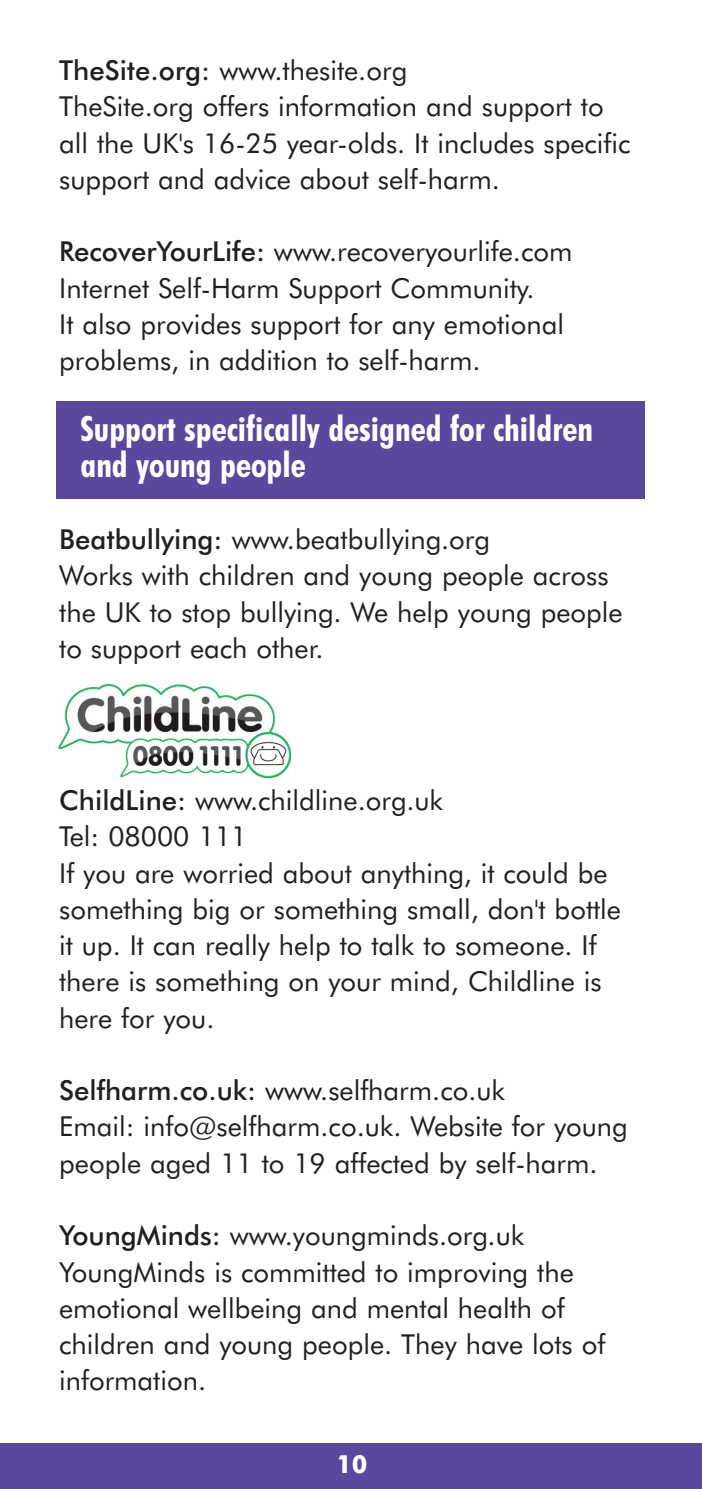
<style>
.page{position:relative;width:702px;height:1489px;background:#fff}
.page>*{position:absolute;margin:0;border:0;box-sizing:border-box;transform-origin:0 0}
.t1{font:700 condensed 35px/35px "Futura BT";color:#fff}
.t2{font:27.5px/36.2px "Futura BT";color:#231f20}
.t3{font:700 25px "Futura BT";color:#fff}
.s1{font-weight:500}
</style>
<div class="page">
<div style="left:0;top:1443px;width:702px;height:45px;background:#5b479d"></div>
<div style="left:57px;top:401px;width:588px;height:97px;background:#5b479d"></div>
<img style="left:58px;top:685px;width:233px;height:93px">
<p class="t2" style="left:59px;top:54px;width:572px"><span class="s1">TheSite.org:</span> www.thesite.org<br>TheSite.org offers information and support to all the UK's 16-25 year-olds. It includes specific support and advice about self-harm.</p>
<p class="t2" style="left:59px;top:236px;width:514px"><span class="s1">RecoverYourLife:</span> www.recoveryourlife.com Internet Self-Harm Support Community.<br>It also provides support for any emotional problems, in addition to self-harm.</p>
<p class="t1" style="left:80px;top:414px;width:514px">Support specifically designed for children and young people</p>
<p class="t2" style="left:59px;top:523px;width:565px"><span class="s1">Beatbullying:</span> www.beatbullying.org<br>Works with children and young people across the UK to stop bullying. We help young people to support each other.</p>
<p class="t2" style="left:59px;top:784px;width:563px"><span class="s1">ChildLine:</span> www.childline.org.uk<br>Tel: 08000 111<br>If you are worried about anything, it could be something big or something small, don't bottle it up. It can really help to talk to someone. If there is something on your mind, Childline is here for you.</p>
<p class="t2" style="left:59px;top:1074px;width:570px"><span class="s1">Selfharm.co.uk:</span> www.selfharm.co.uk<br>Email: info@selfharm.co.uk. Website for young people aged 11 to 19 affected by self-harm.</p>
<p class="t2" style="left:59px;top:1219px;width:547px"><span class="s1">YoungMinds:</span> www.youngminds.org.uk YoungMinds is committed to improving the emotional wellbeing and mental health of children and young people. They have lots of information.</p>
<p class="t3" style="left:336px;top:1453px;width:33px">10</p>
</div>
